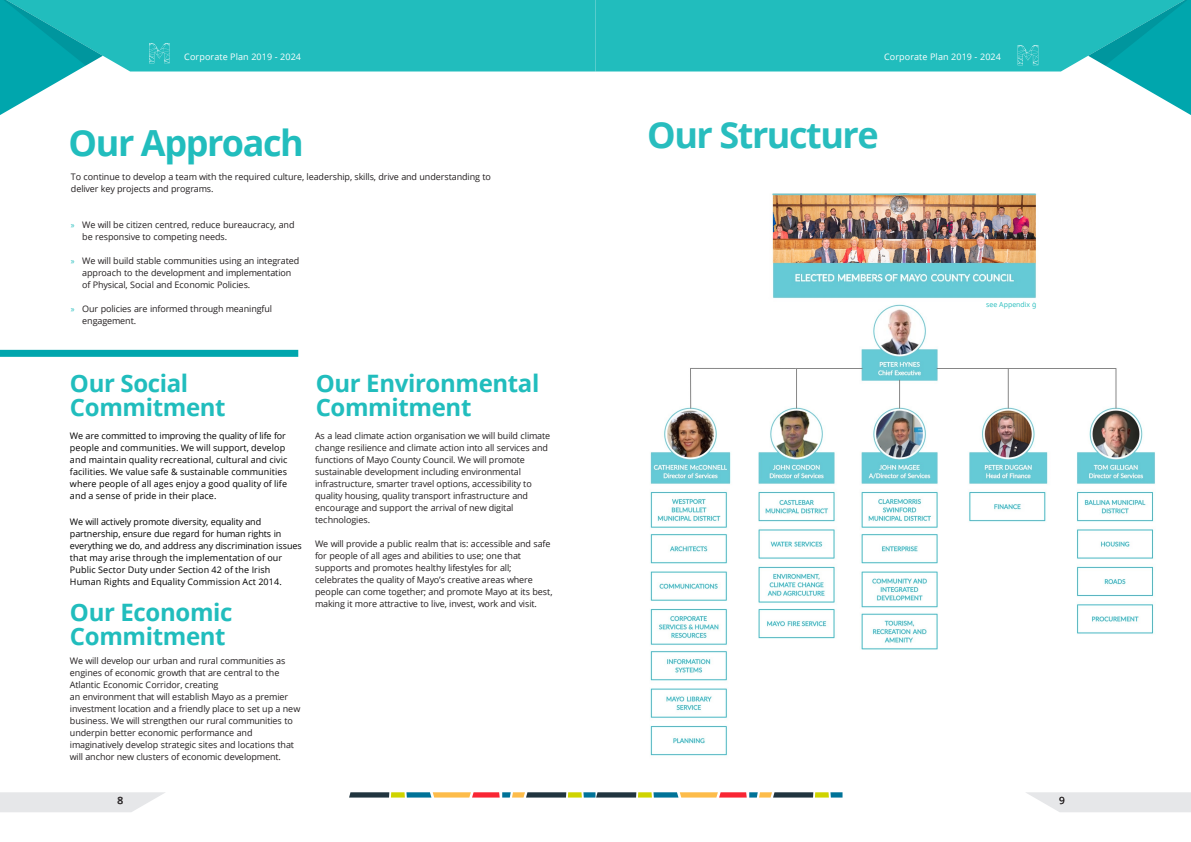
<style>
.page{position:relative;width:1191px;height:842px;background:#fff}
.page>*{position:absolute;margin:0;border:0;box-sizing:border-box;transform-origin:0 0}
.t1{font:700 36px "Open Sans";letter-spacing:-.04em;color:#28bdbe}
.Title_36_pt{font:700 36px "Open Sans";letter-spacing:-.04em;color:#21bdbd}
.Body_9_pt{font:700 24px/24px "Open Sans";letter-spacing:-.015em;color:#21bdbd}
.Heading_24_pt{font:700 24px/24px "Open Sans";letter-spacing:-.015em;color:#21bdbd}
.t2{font:10px "Open Sans";color:#231f20}
.Body_9_pt-2{font:9px/12px "Open Sans";letter-spacing:-.015em;color:#231f20}
.Body_9_pt-3{font:9px/12px "Open Sans";letter-spacing:.01em;color:#000}
.Title_36_pt-2{font:9px/12px "Open Sans";letter-spacing:-.01em;color:#231f20}
.t3{font:9px "Open Sans";letter-spacing:.01em;color:#fff}
.t4{font:7px "Open Sans";color:#28bdbe}
.s1{font-family:"Myriad Pro";color:#21bdbd}
.s2{font-style:inherit}
</style>
<div class="page">
<svg style="left:349px;top:792px;width:493px;height:5px;background:#8b8463"></svg>
<svg style="left:0;top:792px;width:165px;height:20px;background:#e8e9eb"></svg>
<div style="left:103px;top:0;width:492px;height:71px;background:#21bdbd"></div>
<div style="left:595px;top:0;width:493px;height:71px;background:#21bdbd"></div>
<svg style="left:0;top:0;width:103px;height:115px"></svg>
<svg style="left:1026px;top:792px;width:165px;height:20px;background:#e8e9eb"></svg>
<svg style="left:1088px;top:0;width:103px;height:115px"></svg>
<svg style="left:149px;top:43px;width:21px;height:20px"></svg>
<svg style="left:1017px;top:45px;width:21px;height:20px"></svg>
<div style="left:1px;top:350px;width:297px;height:7px;background:#00a6ad"></div>
<img style="left:650px;top:194px;width:505px;height:562px">
<p class="t3" style="left:184px;top:51px;width:118px">Corporate Plan 2019 - 2024</p>
<p class="t3" style="left:884px;top:51px;width:118px">Corporate Plan 2019 - 2024</p>
<p class="Title_36_pt" style="left:69px;top:118px;width:237px">Our Approach</p>
<p class="Title_36_pt-2" style="left:71px;top:170px;width:421px">To continue to develop a team with the required culture, leadership, skills, drive and understanding to deliver key projects and programs.</p>
<p class="Body_9_pt-2" style="left:82px;top:218px;width:214px;text-indent:-11px"><span class="s1">»</span> We will be citizen centred, reduce bureaucracy, and be responsive to competing needs.</p>
<p class="Body_9_pt-2" style="left:82px;top:254px;width:219px;text-indent:-11px"><span class="s1">»</span> We will build stable communities using an integrated approach to the development and implementation of Physical, Social and Economic Policies.</p>
<p class="Body_9_pt-2" style="left:82px;top:302px;width:191px;text-indent:-11px"><span class="s1">»</span> Our policies are informed through meaningful engagement.</p>
<p class="Body_9_pt" style="left:70px;top:370px;width:157px">Our Social<br>Commitment</p>
<p class="Body_9_pt-3" style="left:70px;top:430px;width:219px">We are committed to improving the quality of life for people and communities. We will support, develop and maintain quality recreational, cultural and civic facilities. We value safe &amp; sustainable communities where people of all ages enjoy a good quality of life and a sense of pride in their place.</p>
<p class="Body_9_pt-3" style="left:70px;top:516px;width:233px">We will actively promote diversity, equality and partnership, ensure due regard for human rights in everything we do, and address any discrimination issues that may arise through the implementation of our Public Sector Duty under Section 42 of the <span class="s2">Ir</span>ish Human Rights and Equality Commission Act 2014.</p>
<p class="Body_9_pt" style="left:70px;top:600px;width:164px">Our Economic<br>Commitment</p>
<p class="Body_9_pt-2" style="left:70px;top:654px;width:232px">We will develop our urban and rural communities as engines of economic growth that are central to the Atlantic Economic Corridor, creating<br>an environment that will establish Mayo as a premier investment location and a friendly place to set up a new business. We will strengthen our rural communities to underpin better economic performance and imaginatively develop strategic sites and locations that will anchor new clusters of economic development.</p>
<p class="Heading_24_pt" style="left:316px;top:371px;width:225px">Our Environmental<br>Commitment</p>
<p class="Body_9_pt-2" style="left:315px;top:430px;width:236px">As a lead climate action organisation we will build climate change resilience and climate action into all services and functions of Mayo County Council. We will promote sustainable development including environmental infrastructure, smarter travel options, accessibility to quality housing, quality transport infrastructure and encourage and support the arrival of new digital technologies.</p>
<p class="Body_9_pt-2" style="left:315px;top:538px;width:239px">We will provide a public realm that is: accessible and safe for people of all ages and abilities to use; one that supports and promotes healthy lifestyles for all; celebrates the quality of Mayo’s creative areas where people can come together; and promote Mayo at its best, making it more attractive to live, invest, work and visit.</p>
<h1 class="t1" style="left:647px;top:109px;width:233px">Our Structure</h1>
<p class="t4" style="left:986px;top:300px;width:52px">see Appendix ġ</p>
<p class="t2" style="left:117px;top:794px;width:7px">8</p>
<p class="t2" style="left:1059px;top:794px;width:7px">9</p>
</div>
